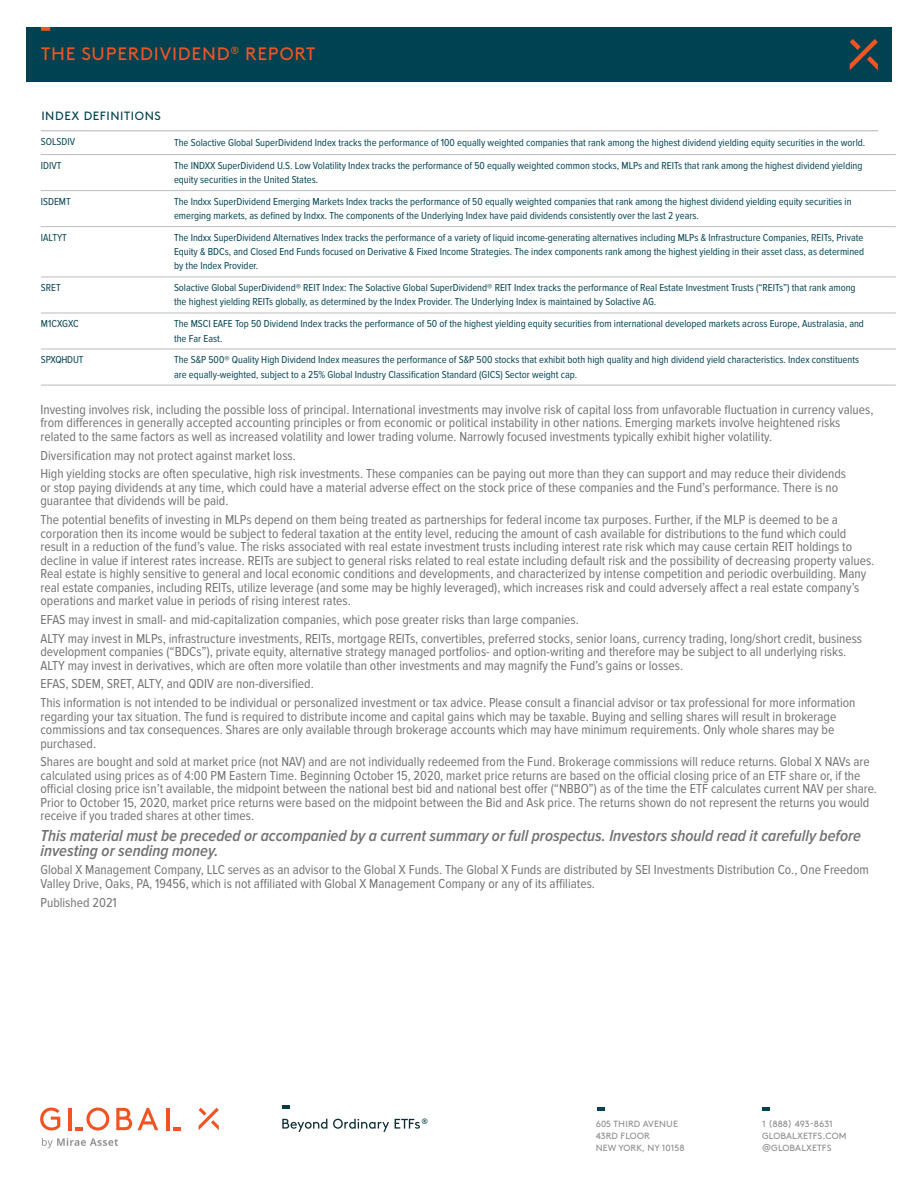
<style>
.page{position:relative;width:918px;height:1188px;background:#fff}
.page>*{position:absolute;margin:0;border:0;box-sizing:border-box;transform-origin:0 0}
.t1{font:18px "Brown Std";letter-spacing:.045em;color:#f15524}
.t2{font:italic 600 16.5px/15px "Proxima Nova Cond";color:#727272}
.t3{font:13.5px/13.5px "Proxima Nova Cond";color:#727272}
.t4{font:12px "Brown Std";letter-spacing:.05em;color:#004251}
.t5{font:10.5px/14.2px "Proxima Nova Cond";color:#004251}
.t6{font:10.5px "Proxima Nova Cond";letter-spacing:-.02em;color:#004251}
.t7{font:9px/12px "Brown Std";letter-spacing:.015em;color:#8e8e8f}
.t8{font:7.8px "Brown Std";color:#003b48}
</style>
<div class="page">
<div style="left:26px;top:27px;width:866px;height:55px;background:#004251"></div>
<svg style="left:850px;top:39px;width:28px;height:31px"></svg>
<svg style="left:41px;top:27px;width:9px;height:4px"></svg>
<svg style="left:597px;top:1107px;width:8px;height:3px"></svg>
<svg style="left:116px;top:1108px;width:16px;height:22px"></svg>
<svg style="left:138px;top:1108px;width:20px;height:22px"></svg>
<svg style="left:199px;top:1108px;width:20px;height:22px"></svg>
<hr style="left:167px;top:1108px;width:3px;height:22px;background:#f15422">
<svg style="left:173px;top:1127px;width:8px;height:3px"></svg>
<svg style="left:40px;top:1108px;width:20px;height:22px"></svg>
<hr style="left:68px;top:1108px;width:4px;height:22px;background:#f15422">
<svg style="left:75px;top:1108px;width:34px;height:23px"></svg>
<svg style="left:42px;top:1138px;width:76px;height:10px"></svg>
<svg style="left:762px;top:1107px;width:8px;height:3px"></svg>
<svg style="left:282px;top:1105px;width:8px;height:4px"></svg>
<svg style="left:282px;top:1119px;width:45px;height:13px"></svg>
<svg style="left:333px;top:1119px;width:56px;height:13px"></svg>
<svg style="left:395px;top:1119px;width:25px;height:10px"></svg>
<hr style="left:41px;top:130px;width:837px;height:1px;background:#babdbb">
<hr style="left:41px;top:154px;width:133px;height:1px;background:#babdbb">
<hr style="left:174px;top:154px;width:722px;height:1px;background:#babdbb">
<hr style="left:41px;top:190px;width:133px;height:1px;background:#babdbb">
<hr style="left:174px;top:190px;width:722px;height:1px;background:#babdbb">
<hr style="left:41px;top:226px;width:133px;height:1px;background:#babdbb">
<hr style="left:174px;top:226px;width:722px;height:1px;background:#babdbb">
<hr style="left:41px;top:277px;width:133px;height:1px;background:#babdbb">
<hr style="left:174px;top:277px;width:722px;height:1px;background:#babdbb">
<hr style="left:41px;top:313px;width:133px;height:1px;background:#babdbb">
<hr style="left:174px;top:313px;width:722px;height:1px;background:#babdbb">
<hr style="left:41px;top:349px;width:133px;height:1px;background:#babdbb">
<hr style="left:174px;top:349px;width:722px;height:1px;background:#babdbb">
<hr style="left:41px;top:385px;width:133px;height:1px;background:#babdbb">
<hr style="left:174px;top:385px;width:722px;height:1px;background:#babdbb">
<h1 class="t1" style="left:41px;top:43px;width:276px">THE SUPERDIVIDEND<sup>®</sup> REPORT</h1>
<p class="t4" style="left:41px;top:109px;width:121px">INDEX DEFINITIONS</p>
<p class="t5" style="left:41px;top:135px;width:36px">SOLSDIV</p>
<p class="t5" style="left:174px;top:136px;width:693px">The Solactive Global SuperDividend Index tracks the performance of 100 equally weighted companies that rank among the highest dividend yielding equity securities in the world.</p>
<p class="t5" style="left:41px;top:158px;width:22px">IDIVT</p>
<p class="t5" style="left:174px;top:158px;width:690px">The INDXX SuperDividend U.S. Low Volatility Index tracks the performance of 50 equally weighted common stocks, MLPs and REITs that rank among the highest dividend yielding equity securities in the United States.</p>
<p class="t5" style="left:41px;top:195px;width:31px">ISDEMT</p>
<p class="t5" style="left:174px;top:195px;width:679px">The Indxx SuperDividend Emerging Markets Index tracks the performance of 50 equally weighted companies that rank among the highest dividend yielding equity securities in emerging markets, as defined by Indxx. The components of the Underlying Index have paid dividends consistently over the last 2 years.</p>
<p class="t5" style="left:41px;top:231px;width:27px">IALTYT</p>
<p class="t5" style="left:174px;top:231px;width:692px;text-align:justify">The Indxx SuperDividend Alternatives Index tracks the performance of a variety of liquid income-generating alternatives including MLPs &amp; Infrastructure Companies, REITs, Private Equity &amp; BDCs, and Closed End Funds focused on Derivative &amp; Fixed Income Strategies. The index components rank among the highest yielding in their asset class, as determined by the Index Provider.</p>
<p class="t5" style="left:41px;top:281px;width:21px">SRET</p>
<p class="t5" style="left:174px;top:281px;width:683px">Solactive Global SuperDividend® REIT Index: The Solactive Global SuperDividend® REIT Index tracks the performance of Real Estate Investment Trusts (“REITs”) that rank among the highest yielding REITs globally, as determined by the Index Provider. The Underlying Index is maintained by Solactive AG.</p>
<p class="t5" style="left:41px;top:317px;width:39px">M1CXGXC</p>
<p class="t5" style="left:174px;top:317px;width:692px">The MSCI EAFE Top 50 Dividend Index tracks the performance of 50 of the highest yielding equity securities from international developed markets across Europe, Australasia, and the Far East.</p>
<p class="t6" style="left:41px;top:354px;width:44px">SPXQHDUT</p>
<p class="t5" style="left:174px;top:353px;width:687px">The S&amp;P 500® Quality High Dividend Index measures the performance of S&amp;P 500 stocks that exhibit both high quality and high dividend yield characteristics. Index constituents are equally-weighted, subject to a 25% Global Industry Classification Standard (GICS) Sector weight cap.</p>
<p class="t3" style="left:40px;top:403px;width:835px">Investing involves risk, including the possible loss of principal. International investments may involve risk of capital loss from unfavorable fluctuation in currency values, from differences in generally accepted accounting principles or from economic or political instability in other nations. Emerging markets involve heightened risks related to the same factors as well as increased volatility and lower trading volume. Narrowly focused investments typically exhibit higher volatility.</p>
<p class="t3" style="left:40px;top:446px;width:807px;line-height:18.8px">Diversification may not protect against market loss.<br>High yielding stocks are often speculative, high risk investments. These companies can be paying out more than they can support and may reduce their dividends</p>
<p class="t3" style="left:40px;top:481px;width:799px">or stop paying dividends at any time, which could have a material adverse effect on the stock price of these companies and the Fund’s performance. There is no guarantee that dividends will be paid.</p>
<p class="t3" style="left:40px;top:513px;width:835px">The potential benefits of investing in MLPs depend on them being treated as partnerships for federal income tax purposes. Further, if the MLP is deemed to be a corporation then its income would be subject to federal taxation at the entity level, reducing the amount of cash available for distributions to the fund which could result in a reduction of the fund’s value. The risks associated with real estate investment trusts including interest rate risk which may cause certain REIT holdings to decline in value if interest rates increase. REITs are subject to general risks related to real estate including default risk and the possibility of decreasing property values.<br>Real estate is highly sensitive to general and local economic conditions and developments, and characterized by intense competition and periodic overbuilding. Many real estate companies, including REITs, utilize leverage (and some may be highly leveraged), which increases risk and could adversely affect a real estate company’s operations and market value in periods of rising interest rates.</p>
<p class="t3" style="left:40px;top:610px;width:823px;line-height:18.8px">EFAS may invest in small- and mid-capitalization companies, which pose greater risks than large companies.<br>ALTY may invest in MLPs, infrastructure investments, REITs, mortgage REITs, convertibles, preferred stocks, senior loans, currency trading, long/short credit, business</p>
<p class="t3" style="left:40px;top:645px;width:807px">development companies (“BDCs”), private equity, alternative strategy managed portfolios- and option-writing and therefore may be subject to all underlying risks.<br>ALTY may invest in derivatives, which are often more volatile than other investments and may magnify the Fund’s gains or losses.</p>
<p class="t3" style="left:40px;top:675px;width:817px;line-height:18.8px">EFAS, SDEM, SRET, ALTY, and QDIV are non-diversified.<br>This information is not intended to be individual or personalized investment or tax advice. Please consult a financial advisor or tax professional for more information</p>
<p class="t3" style="left:40px;top:710px;width:797px">regarding your tax situation. The fund is required to distribute income and capital gains which may be taxable. Buying and selling shares will result in brokerage commissions and tax consequences. Shares are only available through brokerage accounts which may have minimum requirements. Only whole shares may be purchased.</p>
<p class="t3" style="left:40px;top:755px;width:838px">Shares are bought and sold at market price (not NAV) and are not individually redeemed from the Fund. Brokerage commissions will reduce returns. Global X NAVs are calculated using prices as of 4:00 PM Eastern Time. Beginning October 15, 2020, market price returns are based on the official closing price of an ETF share or, if the official closing price isn’t available, the midpoint between the national best bid and national best offer (“NBBO”) as of the time the ETF calculates current NAV per share.<br>Prior to October 15, 2020, market price returns were based on the midpoint between the Bid and Ask price. The returns shown do not represent the returns you would receive if you traded shares at other times.</p>
<p class="t2" style="left:40px;top:828px;width:822px">This material must be preceded or accompanied by a current summary or full prospectus. Investors should read it carefully before investing or sending money.</p>
<p class="t3" style="left:40px;top:863px;width:830px">Global X Management Company, LLC serves as an advisor to the Global X Funds. The Global X Funds are distributed by SEI Investments Distribution Co., One Freedom<br>Valley Drive, Oaks, PA, 19456, which is not affiliated with Global X Management Company or any of its affiliates.</p>
<p class="t3" style="left:40px;top:896px;width:78px">Published 2021</p>
<p class="t8" style="left:421px;top:1117px;width:8px">®</p>
<p class="t7" style="left:596px;top:1118px;width:90px">605 THIRD AVENUE<br>43RD FLOOR<br>NEW YORK, NY 10158</p>
<p class="t7" style="left:762px;top:1118px;width:86px">1 (888) 493-8631<br>GLOBALXETFS.COM @GLOBALXETFS</p>
</div>
